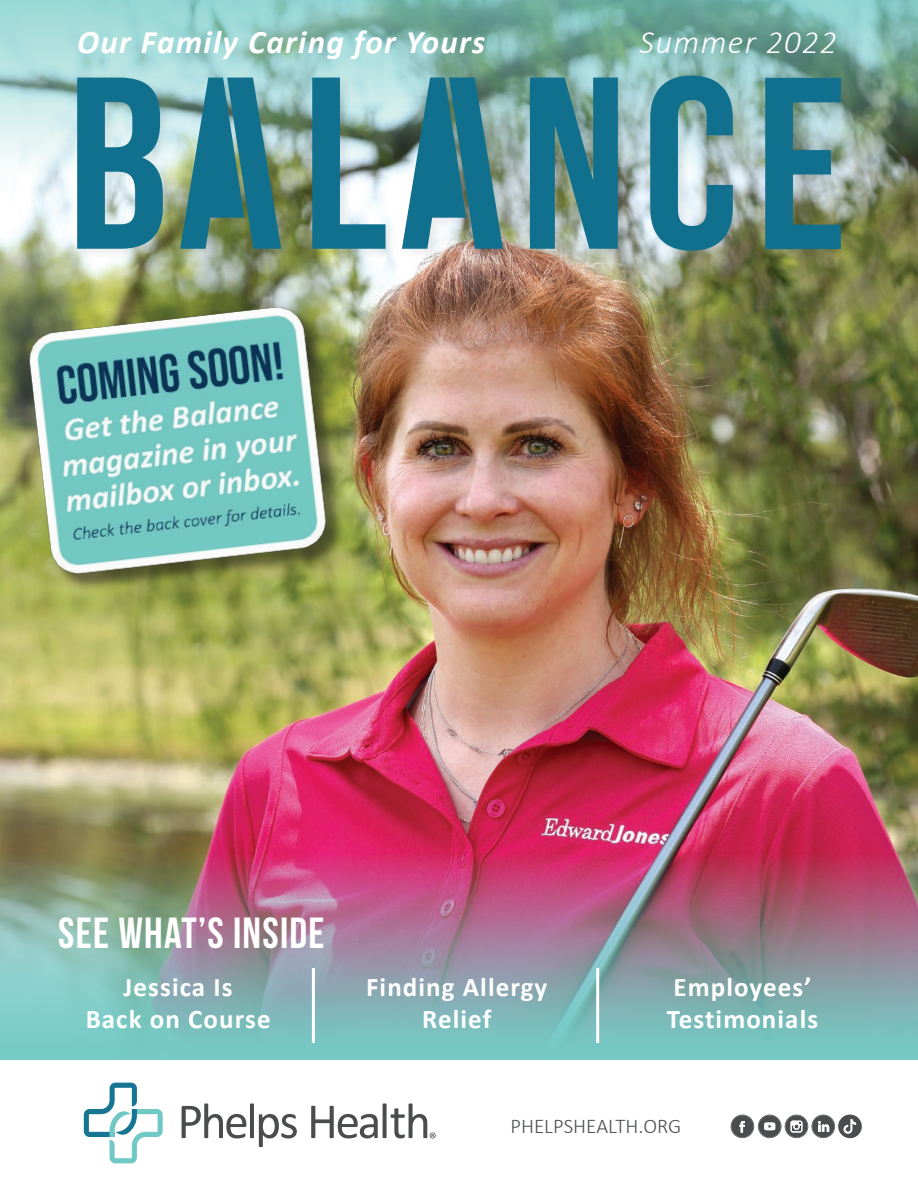
<style>
.page{position:relative;width:918px;height:1188px;background:#fff}
.page>*{position:absolute;margin:0;border:0;box-sizing:border-box;transform-origin:0 0}
.t1{font:43.5px "Bebas Neue";letter-spacing:.03em;color:#fff}
.t2{font:italic 700 33px "Calibri";letter-spacing:.04em;color:#fff}
.t3{font:italic 300 33px "Calibri";letter-spacing:.04em;color:#fff}
.t4{font:700 27px/32.4px "Calibri";letter-spacing:.04em;color:#fff;text-align:center}
.t5{font:300 21px "Calibri";color:#4b4d4e}
</style>
<div class="page">
<img style="left:0;top:174px;width:918px;height:679px">
<svg style="left:0;top:0;width:918px;height:174px;background:#8bbdb4"></svg>
<div style="left:75px;top:72px;width:779px;height:190px;background:#4b4d4e;opacity:.1"></div>
<svg style="left:77px;top:78px;width:86px;height:171px;background:#418ca2"></svg>
<svg style="left:180px;top:78px;width:101px;height:171px;background:#448790"></svg>
<svg style="left:312px;top:78px;width:74px;height:171px;background:#6da3b0"></svg>
<svg style="left:402px;top:78px;width:101px;height:171px;background:#498999"></svg>
<svg style="left:530px;top:78px;width:88px;height:171px;background:#307c8f"></svg>
<svg style="left:650px;top:76px;width:83px;height:175px;background:#5695a6"></svg>
<svg style="left:765px;top:78px;width:76px;height:171px;background:#468796"></svg>
<img style="left:0;top:853px;width:918px;height:206px">
<svg style="left:84px;top:1083px;width:79px;height:80px"></svg>
<svg style="left:182px;top:1103px;width:115px;height:44px"></svg>
<svg style="left:311px;top:1103px;width:125px;height:36px"></svg>
<hr style="left:312px;top:968px;width:3px;height:75px;background:#fff">
<hr style="left:596px;top:968px;width:3px;height:75px;background:#fff">
<img style="left:0;top:262px;width:372px;height:357px">
<svg style="left:731px;top:1115px;width:131px;height:23px"></svg>
<p class="t2" style="left:77px;top:19px;width:410px">Our Family Caring for Yours</p>
<p class="t3" style="left:640px;top:21px;width:199px">Summer 2022</p>
<h1 class="t1" style="left:58px;top:909px;width:268px">SEE WHAT’S INSIDE</h1>
<p class="t4" style="left:86px;top:970px;width:186px">Jessica Is<br>Back on Course</p>
<p class="t4" style="left:366px;top:970px;width:183px">Finding Allergy<br>Relief</p>
<p class="t4" style="left:667px;top:970px;width:153px;text-align:left">Employees’<br>Testimonials</p>
<p class="t5" style="left:510px;top:1113px;width:173px">PHELPSHEALTH.ORG</p>
</div>
